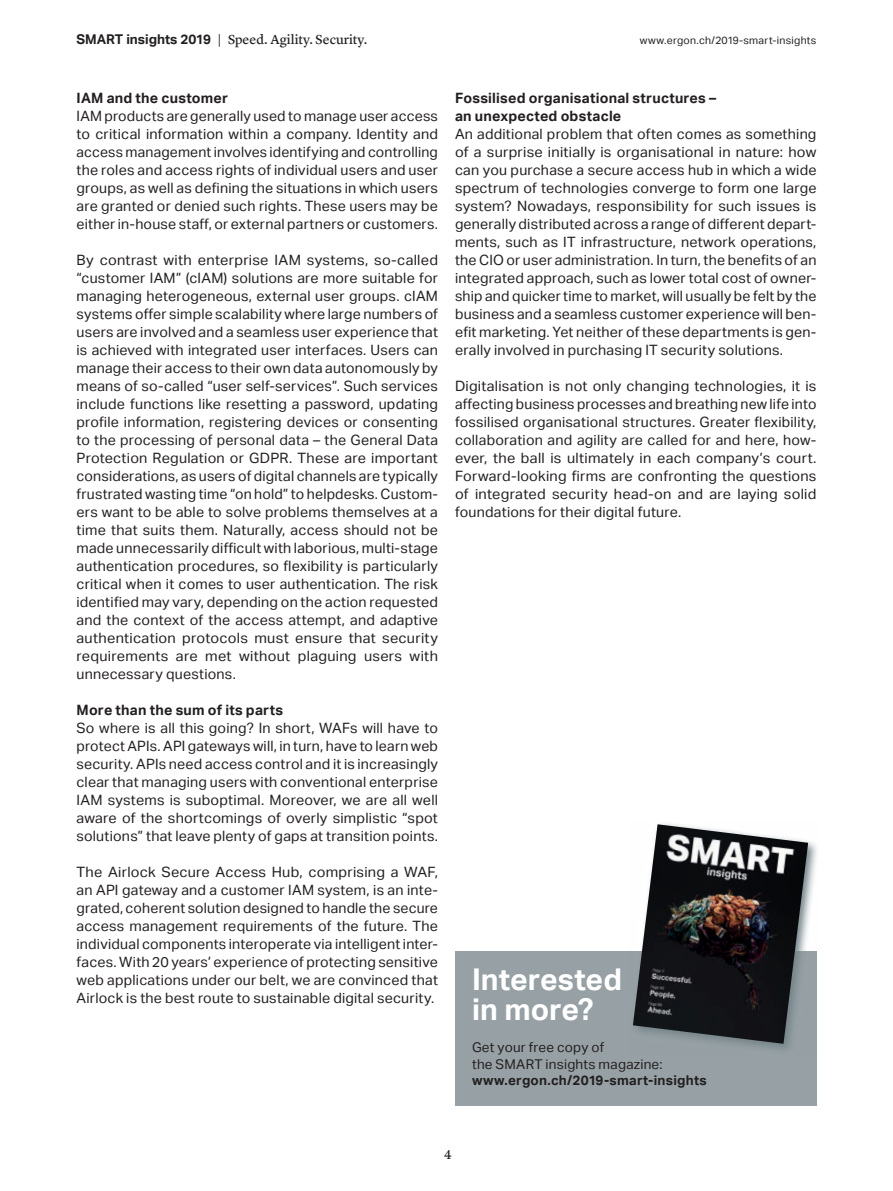
<style>
.page{position:relative;width:893px;height:1191px;background:#fff}
.page>*{position:absolute;margin:0;border:0;box-sizing:border-box;transform-origin:0 0}
.t1{font:700 30px/30px "Aktiv Grotesk";color:#fff}
.t2{font:14.25px/18px "Aktiv Grotesk";letter-spacing:.015em;color:#231f20;text-align:justify}
.t3{font:700 14.25px/18px "Aktiv Grotesk";letter-spacing:.015em;color:#231f20}
.t4{font:13.5px "Lyon Text Regular No.2";color:#231f20}
.t5{font:13.5px/16.2px "Aktiv Grotesk";letter-spacing:.02em;color:#231f20}
.t6{font:700 13.5px "Aktiv Grotesk";letter-spacing:.02em;color:#231f20}
.t7{font:10.5px "Aktiv Grotesk";letter-spacing:.03em;color:#231f20}
.s1{font-family:"Aktiv Grotesk";font-weight:700}
</style>
<div class="page">
<div style="left:455px;top:951px;width:361px;height:155px;background:#97a1a5"></div>
<svg style="left:731px;top:841px;width:86px;height:214px"></svg>
<img style="left:633px;top:824px;width:175px;height:219px">
<p class="t4" style="left:77px;top:29px;width:292px"><span class="s1">SMART insights 2019</span> | Speed. Agility. Security.</p>
<p class="t7" style="left:640px;top:34px;width:178px">www.ergon.ch/2019-smart-insights</p>
<p class="t3" style="left:77px;top:89px;width:153px">IAM and the customer</p>
<p class="t2" style="left:77px;top:107px;width:363px">IAM products are generally used to manage user access to critical information within a company. Identity and access management involves identifying and controlling the roles and access rights of individual users and user groups, as well as defining the situations in which users are granted or denied such rights. These users may be either in-house staff, or external partners or customers.</p>
<p class="t2" style="left:77px;top:251px;width:363px">By contrast with enterprise IAM systems, so-called “customer IAM” (cIAM) solutions are more suitable for managing heterogeneous, external user groups. cIAM systems offer simple scalability where large numbers of users are involved and a seamless user experience that is achieved with integrated user interfaces. Users can manage their access to their own data autonomously by means of so-called “user self-services”. Such services include functions like resetting a password, updating profile information, registering devices or consenting to the processing of personal data – the General Data Protection Regulation or GDPR. These are important considerations, as users of digital channels are typically frustrated wasting time “on hold” to helpdesks. Custom&shy;ers want to be able to solve problems themselves at a time that suits them. Naturally, access should not be made unnecessarily difficult with laborious, multi-stage authentication procedures, so flexibility is particularly critical when it comes to user authentication. The risk identified may vary, depending on the action requested and the context of the access attempt, and adaptive authentication protocols must ensure that security requirements are met without plaguing users with unnecessary questions.</p>
<p class="t3" style="left:77px;top:701px;width:208px">More than the sum of its parts</p>
<p class="t2" style="left:77px;top:719px;width:363px">So where is all this going? In short, WAFs will have to protect APIs. API gateways will, in turn, have to learn web security. APIs need access control and it is increasingly clear that managing users with conventional enterprise IAM systems is suboptimal. Moreover, we are all well aware of the shortcomings of overly simplistic “spot solutions” that leave plenty of gaps at transition points.</p>
<p class="t2" style="left:77px;top:863px;width:363px">The Airlock Secure Access Hub, comprising a WAF, an API gateway and a customer IAM system, is an inte&shy;grated, coherent solution designed to handle the secure access management requirements of the future. The individual components interoperate via intelligent inter&shy;faces. With 20 years’ experience of protecting sensitive web applications under our belt, we are convinced that Airlock is the best route to sustainable digital security.</p>
<p class="t3" style="left:455px;top:89px;width:263px">Fossilised organisational structures – an unexpected obstacle</p>
<p class="t2" style="left:455px;top:125px;width:363px">An additional problem that often comes as something of a surprise initially is organisational in nature: how can you purchase a secure access hub in which a wide spectrum of technologies converge to form one large system? Nowadays, responsibility for such issues is generally distributed across a range of different depart&shy;ments, such as IT infrastructure, network operations, the CIO or user administration. In turn, the benefits of an integrated approach, such as lower total cost of owner&shy;ship and quicker time to market, will usually be felt by the business and a seamless customer experience will ben&shy;efit marketing. Yet neither of these departments is gen&shy;erally involved in purchasing IT security solutions.</p>
<p class="t2" style="left:455px;top:377px;width:363px">Digitalisation is not only changing technologies, it is affecting business processes and breathing new life into fossilised organisational structures. Greater flexibility, collaboration and agility are called for and here, how&shy;ever, the ball is ultimately in each company’s court.<br>Forward-looking firms are confronting the questions of integrated security head-on and are laying solid foundations for their digital future.</p>
<h1 class="t1" style="left:472px;top:964px;width:152px">Interested in more?</h1>
<p class="t5" style="left:472px;top:1039px;width:192px">Get your free copy of<br>the SMART insights magazine:</p>
<p class="t6" style="left:472px;top:1072px;width:236px">www.ergon.ch/2019-smart-insights</p>
<p class="t4" style="left:444px;top:1143px;width:9px">4</p>
</div>
